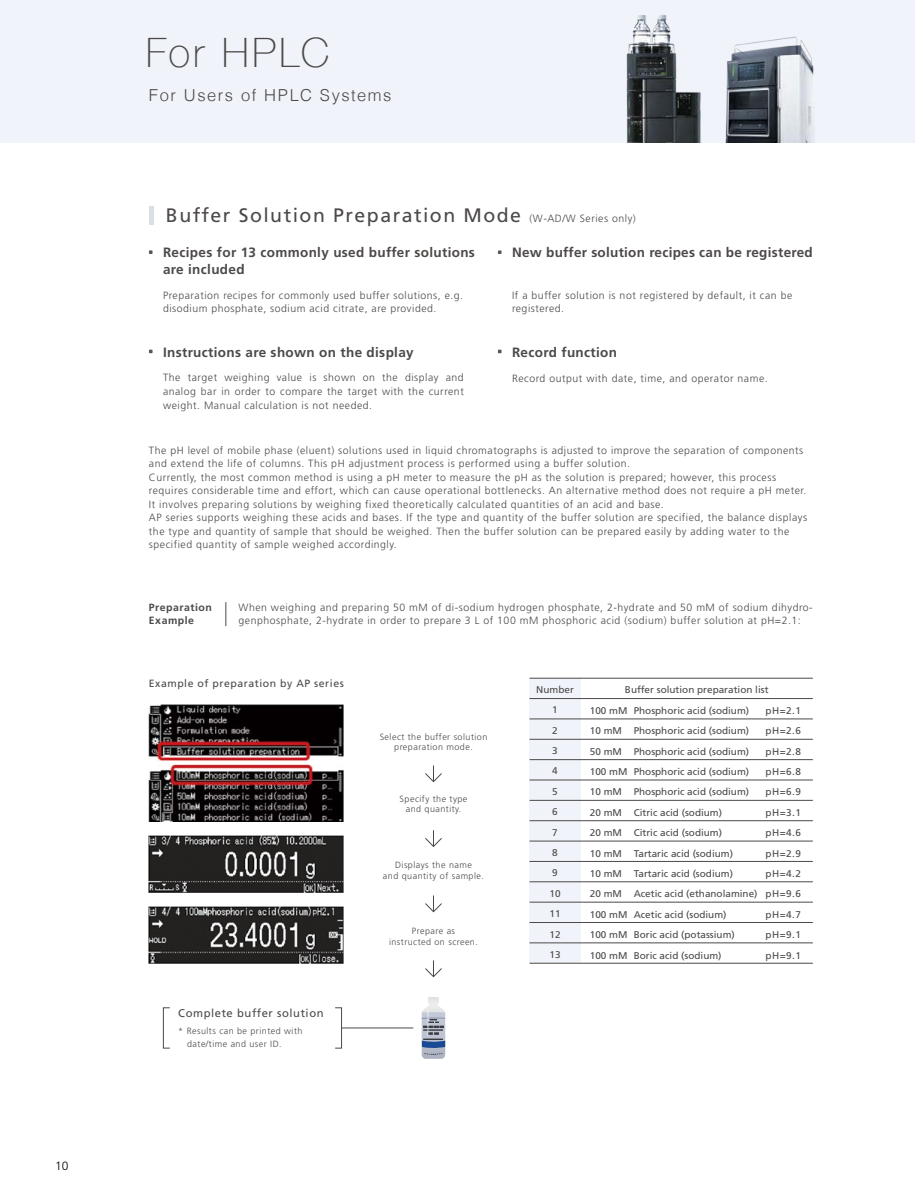
<style>
.page{position:relative;width:915px;height:1191px;background:#fff}
.page>*{position:absolute;margin:0;border:0;box-sizing:border-box;transform-origin:0 0}
.t1{font:100 40.5px "Helvetica Neue";letter-spacing:.075em;color:#4c4948}
.t2{font:19.5px "Frutiger LT Std";letter-spacing:.075em;color:#4c4948}
.t3{font:300 16.5px "Helvetica";letter-spacing:.09em;color:#4c4948}
.t4{font:700 13.5px/16.5px "Frutiger LT Std";letter-spacing:.025em;color:#4c4948}
.t5{font:300 12px "Frutiger LT Std";color:#000}
.t6{font:11.25px "Frutiger LT Std";letter-spacing:.05em;color:#4c4948}
.t7{font:300 10.5px/13.5px "Frutiger LT Std";letter-spacing:.05em;color:#4c4948}
.t8{font:10.5px "Frutiger LT Std";letter-spacing:.05em;color:#4c4948}
.t9{font:700 10.5px/13.5px "Frutiger LT Std";letter-spacing:.05em;color:#4c4948}
.t10{font:9.75px/20.4px "Frutiger LT Std";color:#4c4948}
.t11{font:300 9px/10.5px "Frutiger LT Std";letter-spacing:.05em;color:#4c4948;text-align:center}
.s1{font-weight:300;font-size:10.5px}
</style>
<div class="page">
<div style="left:0;top:0;width:914px;height:142px;background:#f0f3fa"></div>
<img style="left:725px;top:37px;width:88px;height:105px">
<img style="left:626px;top:15px;width:75px;height:127px">
<img style="left:149px;top:704px;width:194px;height:117px">
<img style="left:149px;top:835px;width:194px;height:57px">
<img style="left:149px;top:906px;width:194px;height:57px">
<svg style="left:225px;top:602px;width:1px;height:24px"></svg>
<div style="left:529px;top:678px;width:51px;height:285px;background:#f0f3fa"></div>
<hr style="left:529px;top:678px;width:283px;height:1px;background:#4c4948">
<hr style="left:529px;top:698px;width:283px;height:1px;background:#4c4948">
<hr style="left:529px;top:718px;width:283px;height:1px;background:#4c4948">
<hr style="left:529px;top:739px;width:283px;height:1px;background:#4c4948">
<hr style="left:529px;top:759px;width:283px;height:1px;background:#4c4948">
<hr style="left:529px;top:779px;width:283px;height:1px;background:#4c4948">
<hr style="left:529px;top:800px;width:283px;height:1px;background:#4c4948">
<hr style="left:529px;top:820px;width:283px;height:1px;background:#4c4948">
<hr style="left:529px;top:841px;width:283px;height:1px;background:#4c4948">
<hr style="left:529px;top:861px;width:283px;height:1px;background:#4c4948">
<hr style="left:529px;top:881px;width:283px;height:1px;background:#4c4948">
<hr style="left:529px;top:902px;width:283px;height:1px;background:#4c4948">
<hr style="left:529px;top:922px;width:283px;height:1px;background:#4c4948">
<hr style="left:529px;top:942px;width:283px;height:1px;background:#4c4948">
<hr style="left:529px;top:963px;width:283px;height:1px;background:#4c4948">
<svg style="left:421px;top:997px;width:24px;height:61px"></svg>
<hr style="left:426px;top:1010px;width:3px;height:25px;background:#fff">
<svg style="left:425px;top:765px;width:17px;height:18px"></svg>
<svg style="left:425px;top:830px;width:17px;height:17px"></svg>
<svg style="left:425px;top:895px;width:17px;height:18px"></svg>
<svg style="left:425px;top:960px;width:17px;height:18px"></svg>
<div style="left:163px;top:1007px;width:7px;height:41px;border:1px solid #4c4948"></div>
<div style="left:334px;top:1007px;width:8px;height:41px;border:1px solid #4c4948"></div>
<hr style="left:341px;top:1027px;width:72px;height:1px;background:#4c4948">
<svg style="left:149px;top:250px;width:3px;height:4px"></svg>
<svg style="left:497px;top:250px;width:4px;height:4px"></svg>
<hr style="left:149px;top:207px;width:4px;height:18px;background:#d9e0e3">
<p class="t5" style="left:55px;top:1158px;width:15px">10</p>
<h1 class="t1" style="left:146px;top:22px;width:185px">For HPLC</h1>
<h3 class="t3" style="left:149px;top:81px;width:244px">For Users of HPLC Systems</h3>
<h2 class="t2" style="left:166px;top:204px;width:471px">Buffer Solution Preparation Mode <span class="s1">(W-AD/W Series only)</span></h2>
<p class="t4" style="left:163px;top:244px;width:313px">Recipes for 13 commonly used buffer solutions are included</p>
<p class="t4" style="left:512px;top:244px;width:302px">New buffer solution recipes can be registered</p>
<p class="t7" style="left:163px;top:288px;width:301px">Preparation recipes for commonly used buffer solutions, e.g. disodium phosphate, sodium acid citrate, are provided.</p>
<p class="t7" style="left:512px;top:288px;width:282px">If a buffer solution is not registered by default, it can be registered.</p>
<p class="t4" style="left:163px;top:344px;width:252px">Instructions are shown on the display</p>
<p class="t4" style="left:512px;top:344px;width:106px">Record function</p>
<p class="t7" style="left:163px;top:371px;width:302px;text-align:justify">The target weighing value is shown on the display and analog bar in order to compare the target with the current weight. Manual calculation is not needed.</p>
<p class="t7" style="left:512px;top:371px;width:257px">Record output with date, time, and operator name.</p>
<p class="t7" style="left:149px;top:443px;width:659px">The pH level of mobile phase (eluent) solutions used in liquid chromatographs is adjusted to improve the separation of components and extend the life of columns. This pH adjustment process is performed using a buffer solution.<br>Currently, the most common method is using a pH meter to measure the pH as the solution is prepared; however, this process requires considerable time and effort, which can cause operational bottlenecks. An alternative method does not require a pH meter.<br>It involves preparing solutions by weighing fixed theoretically calculated quantities of an acid and base.<br>AP series supports weighing these acids and bases. If the type and quantity of the buffer solution are specified, the balance displays the type and quantity of sample that should be weighed. Then the buffer solution can be prepared easily by adding water to the specified quantity of sample weighed accordingly.</p>
<p class="t9" style="left:149px;top:600px;width:64px">Preparation<br>Example</p>
<p class="t7" style="left:238px;top:600px;width:575px">When weighing and preparing 50 mM of di-sodium hydrogen phosphate, 2-hydrate and 50 mM of sodium dihydro&shy;genphosphate, 2-hydrate in order to prepare 3 L of 100 mM phosphoric acid (sodium) buffer solution at pH=2.1:</p>
<p class="t8" style="left:149px;top:677px;width:196px">Example of preparation by AP series</p>
<p class="t6" style="left:178px;top:1006px;width:147px">Complete buffer solution</p>
<p class="t11" style="left:187px;top:1024px;width:117px;line-height:13.5px;text-align:left;text-indent:-9px">* Results can be printed with date/time and user ID.</p>
<p class="t11" style="left:379px;top:731px;width:109px">Select the buffer solution preparation mode.</p>
<p class="t11" style="left:399px;top:793px;width:69px">Specify the type and quantity.</p>
<p class="t11" style="left:383px;top:860px;width:102px">Displays the name<br>and quantity of sample.</p>
<p class="t11" style="left:389px;top:925px;width:90px">Prepare as<br>instructed on screen.</p>
<p class="t10" style="left:536px;top:679px;width:39px;text-align:center">Number<br>1<br>2<br>3<br>4<br>5<br>6<br>7<br>8<br>9<br>10<br>11<br>12<br>13</p>
<p class="t10" style="left:589px;top:679px;width:180px;text-indent:35px">Buffer solution preparation list<br>100 mM<br>10 mM<br>50 mM<br>100 mM<br>10 mM<br>20 mM<br>20 mM<br>10 mM<br>10 mM<br>20 mM<br>100 mM<br>100 mM<br>100 mM</p>
<p class="t10" style="left:633px;top:700px;width:125px">Phosphoric acid (sodium)<br>Phosphoric acid (sodium)<br>Phosphoric acid (sodium)<br>Phosphoric acid (sodium)<br>Phosphoric acid (sodium)<br>Citric acid (sodium)<br>Citric acid (sodium)<br>Tartaric acid (sodium)<br>Tartaric acid (sodium)<br>Acetic acid (ethanolamine)<br>Acetic acid (sodium)<br>Boric acid (potassium)<br>Boric acid (sodium)</p>
<p class="t10" style="left:765px;top:700px;width:37px;text-align:justify">pH=2.1 pH=2.6 pH=2.8 pH=6.8 pH=6.9 pH=3.1 pH=4.6 pH=2.9 pH=4.2 pH=9.6 pH=4.7 pH=9.1 pH=9.1</p>
</div>
